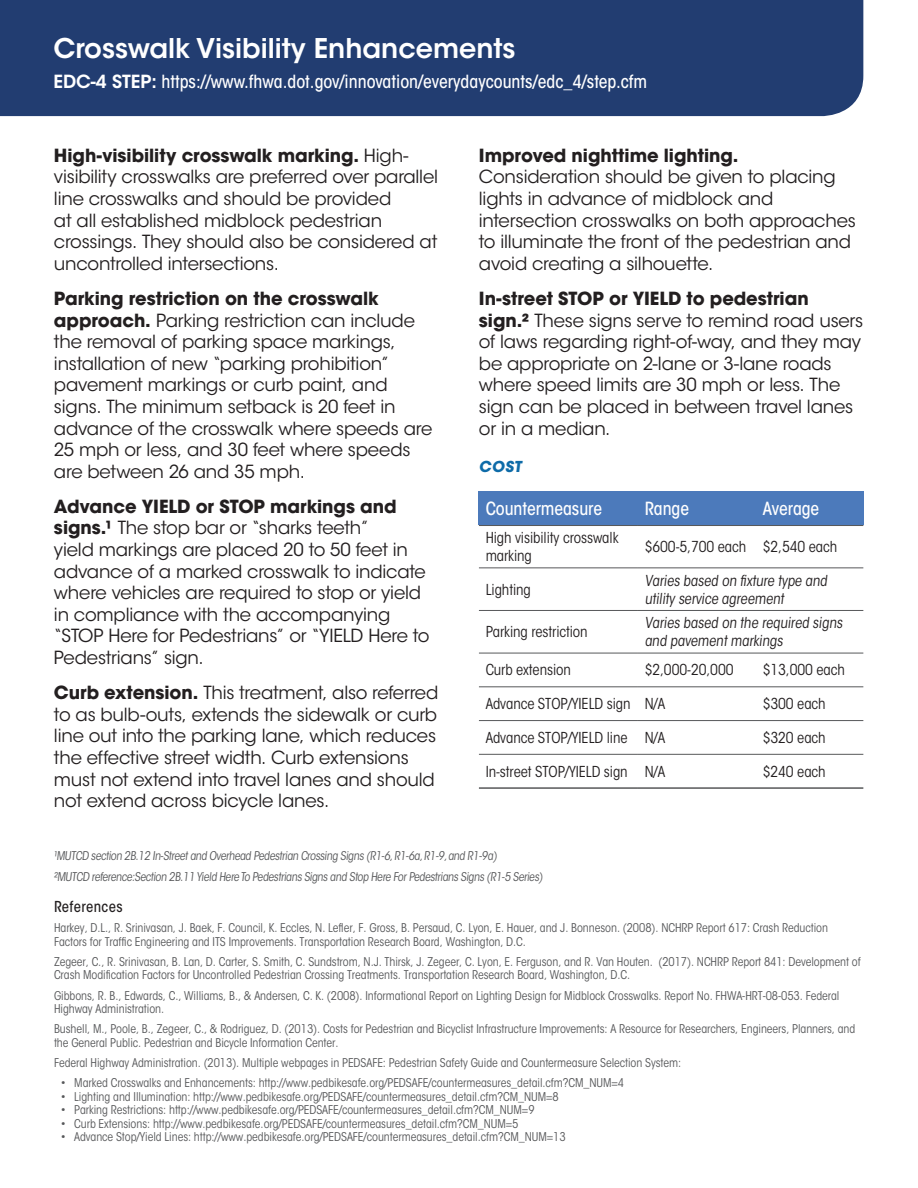
<style>
.page{position:relative;width:918px;height:1188px;background:#fff}
.page>*{position:absolute;margin:0;border:0;box-sizing:border-box;transform-origin:0 0}
.t1{font:600 27px "ITC Avant Garde Std";color:#fff}
.t2{font:18px/21.6px "ITC Avant Garde Std";letter-spacing:-.01em;color:#231f20}
.t3{font:500 condensed 18px "ITC Avant Garde Std";color:#fff}
.t4{font:condensed 15px/18px "ITC Avant Garde Std";letter-spacing:-.005em;color:#231f20}
.t5{font:500 condensed 15px "ITC Avant Garde Std";letter-spacing:.025em;color:#231f20}
.t6{font:700 15px "ITC Avant Garde Std";color:#0e6ba8}
.t7{font:condensed 12px/13.5px "ITC Avant Garde Std";letter-spacing:-.005em;color:#57585a}
.s1{font-weight:600;font-stretch:normal}
.s2{font-weight:700}
</style>
<div class="page">
<hr style="left:479px;top:787px;width:159px;height:2px;background:#57585a">
<hr style="left:638px;top:787px;width:118px;height:2px;background:#57585a">
<hr style="left:756px;top:787px;width:107px;height:2px;background:#57585a">
<hr style="left:479px;top:754px;width:159px;height:1px;background:#57585a">
<hr style="left:638px;top:754px;width:118px;height:1px;background:#57585a">
<hr style="left:756px;top:754px;width:107px;height:1px;background:#57585a">
<hr style="left:479px;top:720px;width:159px;height:1px;background:#57585a">
<hr style="left:638px;top:720px;width:118px;height:1px;background:#57585a">
<hr style="left:756px;top:720px;width:107px;height:1px;background:#57585a">
<hr style="left:479px;top:686px;width:159px;height:1px;background:#57585a">
<hr style="left:638px;top:686px;width:118px;height:1px;background:#57585a">
<hr style="left:756px;top:686px;width:107px;height:1px;background:#57585a">
<hr style="left:479px;top:653px;width:159px;height:1px;background:#57585a">
<hr style="left:638px;top:653px;width:118px;height:1px;background:#57585a">
<hr style="left:756px;top:653px;width:107px;height:1px;background:#57585a">
<hr style="left:479px;top:610px;width:159px;height:1px;background:#57585a">
<hr style="left:638px;top:610px;width:118px;height:1px;background:#57585a">
<hr style="left:756px;top:610px;width:107px;height:1px;background:#57585a">
<hr style="left:479px;top:567px;width:159px;height:1px;background:#57585a">
<hr style="left:638px;top:567px;width:118px;height:1px;background:#57585a">
<hr style="left:756px;top:567px;width:107px;height:1px;background:#57585a">
<hr style="left:479px;top:525px;width:159px;height:1px;background:#57585a">
<hr style="left:638px;top:525px;width:118px;height:1px;background:#57585a">
<hr style="left:756px;top:525px;width:107px;height:1px;background:#57585a">
<div style="left:0;top:0;width:863px;height:116px;background:#223d71"></div>
<div style="left:479px;top:492px;width:159px;height:33px;background:#4c7abb"></div>
<div style="left:638px;top:492px;width:118px;height:33px;background:#4c7abb"></div>
<div style="left:756px;top:492px;width:107px;height:33px;background:#4c7abb"></div>
<h1 class="t1" style="left:53px;top:31px;width:464px">Crosswalk Visibility Enhancements</h1>
<h1 class="t3" style="left:53px;top:70px;width:595px"><span class="s1">EDC-4 STEP:</span> https://www.fhwa.dot.gov/innovation/everydaycounts/edc_4/step.cfm</h1>
<p class="t2" style="left:54px;top:145px;width:386px"><span class="s2">High-visibility crosswalk marking.</span> High&shy;visibility crosswalks are preferred over parallel line crosswalks and should be provided<br>at all established midblock pedestrian crossings. They should also be considered at uncontrolled intersections.</p>
<p class="t2" style="left:54px;top:288px;width:380px"><span class="s2">Parking restriction on the crosswalk approach.</span> Parking restriction can include the removal of parking space markings, installation of new “parking prohibition” pavement markings or curb paint, and signs. The minimum setback is 20 feet in advance of the crosswalk where speeds are 25 mph or less, and 30 feet where speeds are between 26 and 35 mph.</p>
<p class="t2" style="left:54px;top:496px;width:377px"><span class="s2">Advance YIELD or STOP markings and signs.¹</span> The stop bar or “sharks teeth”<br>yield markings are placed 20 to 50 feet in advance of a marked crosswalk to indicate where vehicles are required to stop or yield in compliance with the accompanying “STOP Here for Pedestrians” or “YIELD Here to Pedestrians” sign.</p>
<p class="t2" style="left:54px;top:682px;width:386px"><span class="s2">Curb extension.</span> This treatment, also referred to as bulb-outs, extends the sidewalk or curb line out into the parking lane, which reduces the effective street width. Curb extensions must not extend into travel lanes and should not extend across bicycle lanes.</p>
<p class="t2" style="left:479px;top:145px;width:378px"><span class="s2">Improved nighttime lighting.<br></span>Consideration should be given to placing lights in advance of midblock and intersection crosswalks on both approaches to illuminate the front of the pedestrian and avoid creating a silhouette.</p>
<p class="t2" style="left:479px;top:288px;width:386px"><span class="s2">In-street STOP or YIELD to pedestrian sign.²</span> These signs serve to remind road users of laws regarding right-of-way, and they may be appropriate on 2-lane or 3-lane roads where speed limits are 30 mph or less. The sign can be placed in between travel lanes or in a median.</p>
<h2 class="t6" style="left:479px;top:457px;width:47px">COST</h2>
<p class="t3" style="left:486px;top:497px;width:118px">Countermeasure</p>
<p class="t3" style="left:645px;top:497px;width:46px">Range</p>
<p class="t3" style="left:763px;top:497px;width:58px">Average</p>
<p class="t4" style="left:486px;top:529px;width:134px">High visibility crosswalk marking</p>
<p class="t4" style="left:486px;top:580px;width:47px">Lighting</p>
<p class="t4" style="left:486px;top:623px;width:104px">Parking restriction</p>
<p class="t4" style="left:486px;top:661px;width:87px">Curb extension</p>
<p class="t4" style="left:645px;top:538px;width:103px">$600-5,700 each</p>
<p class="t4" style="left:763px;top:538px;width:76px">$2,540 each</p>
<p class="t4" style="left:645px;top:571px;width:186px">Varies based on fxture type and utility service agreement</p>
<p class="t4" style="left:645px;top:614px;width:201px">Varies based on the required signs and pavement markings</p>
<p class="t4" style="left:645px;top:661px;width:90px">$2,000-20,000</p>
<p class="t4" style="left:763px;top:661px;width:84px">$13,000 each</p>
<p class="t4" style="left:486px;top:695px;width:146px">Advance STOP/YIELD sign</p>
<p class="t4" style="left:645px;top:695px;width:22px">N/A</p>
<p class="t4" style="left:763px;top:695px;width:64px">$300 each</p>
<p class="t4" style="left:486px;top:729px;width:143px">Advance STOP/YIELD line</p>
<p class="t4" style="left:645px;top:729px;width:22px">N/A</p>
<p class="t4" style="left:763px;top:729px;width:64px">$320 each</p>
<p class="t4" style="left:486px;top:762px;width:144px">In-street STOP/YIELD sign</p>
<p class="t4" style="left:645px;top:762px;width:22px">N/A</p>
<p class="t4" style="left:763px;top:762px;width:64px">$240 each</p>
<p class="t7" style="left:53px;top:846px;width:493px;line-height:20.2px">¹MUTCD section 2B.12 In-Streetand Overhead Pedestrian Crossing Signs (R1-6,R1-6a,R1-9,and R1-9a)<br>²MUTCD reference:Section 2B.11 Yield Here To Pedestrians Signs and Stop Here ForPedestrians Signs (R1-5 Series)</p>
<h2 class="t5" style="left:54px;top:897px;width:70px">References</h2>
<p class="t7" style="left:54px;top:921px;width:776px">Harkey, D.L., R. Srinivasan, J. Baek, F. Council, K. Eccles, N. Lefer, F. Gross, B. Persaud, C. Lyon, E. Hauer, and J. Bonneson. (2008). NCHRP Report 617: Crash Reduction<br>Factors for Traffc Engineering and ITS Improvements. Transportation Research Board, Washington, D.C.</p>
<p class="t7" style="left:54px;top:955px;width:808px">Zegeer, C., R. Srinivasan, B. Lan, D. Carter, S. Smith, C. Sundstrom, N.J. Thirsk, J. Zegeer, C. Lyon, E. Ferguson, and R. Van Houten. (2017). NCHRP Report 841: Development of<br>Crash Modifcation Factors for Uncontrolled Pedestrian Crossing Treatments. Transportation Research Board, Washington, D.C.</p>
<p class="t7" style="left:54px;top:989px;width:787px">Gibbons, R. B., Edwards, C., Williams, B., &amp; Andersen, C. K. (2008). Informational Report on Lighting Design for Midblock Crosswalks. Report No. FHWA-HRT-08-053. Federal<br>Highway Administration.</p>
<p class="t7" style="left:54px;top:1022px;width:803px">Bushell, M., Poole, B., Zegeer, C., &amp; Rodriguez, D. (2013). Costs for Pedestrian and Bicyclist Infrastructure Improvements: A Resource for Researchers, Engineers, Planners, and the General Public. Pedestrian and Bicycle Information Center.</p>
<p class="t7" style="left:54px;top:1056px;width:629px">Federal Highway Administration. (2013). Multiple webpages in PEDSAFE: Pedestrian Safety Guide and Countermeasure Selection System:</p>
<p class="t7" style="left:61px;top:1076px;width:565px">• Marked Crosswalks and Enhancements: http://www.pedbikesafe.org/PEDSAFE/countermeasures_detail.cfm?CM_NUM=4</p>
<p class="t7" style="left:61px;top:1090px;width:500px">• Lighting and Illumination: http://www.pedbikesafe.org/PEDSAFE/countermeasures_detail.cfm?CM_NUM=8</p>
<p class="t7" style="left:61px;top:1103px;width:475px">• Parking Restrictions: http://www.pedbikesafe.org/PEDSAFE/countermeasures_detail.cfm?CM_NUM=9</p>
<p class="t7" style="left:61px;top:1117px;width:459px">• Curb Extensions: http://www.pedbikesafe.org/PEDSAFE/countermeasures_detail.cfm?CM_NUM=5</p>
<p class="t7" style="left:61px;top:1130px;width:506px">• Advance Stop/Yield Lines: http://www.pedbikesafe.org/PEDSAFE/countermeasures_detail.cfm?CM_NUM=13</p>
</div>
